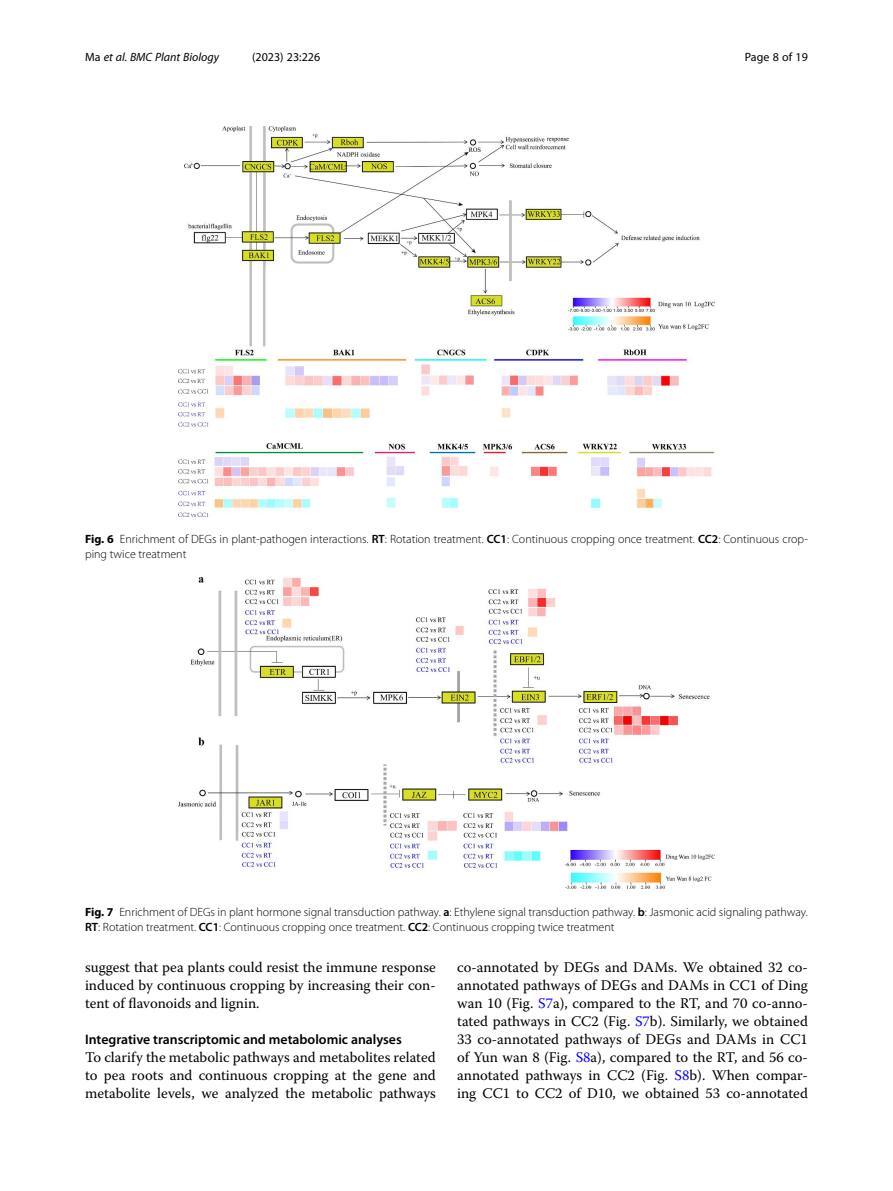
<style>
.page{position:relative;width:893px;height:1191px;background:#fff}
.page>*{position:absolute;margin:0;border:0;box-sizing:border-box;transform-origin:0 0}
.Body_Text{font:14.7px/18px "Warnock Pro";color:#000;text-align:justify}
.Body_Text_Indent{font:14.7px/18px "Warnock Pro";color:#000;text-align:justify}
.Head_2{font:600 13.8px "Myriad Pro";color:#000}
.Figure_Caption{font:300 12px/15px "Myriad Pro";color:#000}
.t1{font:italic 12px "Myriad Pro";color:#000}
.t2{font:12px "Myriad Pro";color:#000}
.s1{font-style:normal}
.s2{font-weight:700}
.s3{font-weight:600}
.s4{color:#00f}
</style>
<div class="page">
<img style="left:178px;top:577px;width:536px;height:311px">
<img style="left:178px;top:126px;width:536px;height:390px">
<p class="t1" style="left:85px;top:50px;width:136px"><span class="s1">Ma</span> et al. BMC Plant Biology</p>
<p class="t2" style="left:252px;top:50px;width:70px">(2023) 23:226</p>
<p class="t2" style="left:745px;top:50px;width:65px">Page 8 of 19</p>
<p class="Figure_Caption" style="left:85px;top:532px;width:724px"><span class="s2">Fig. 6</span> Enrichment of DEGs in plant-pathogen interactions. <span class="s3">RT</span>: Rotation treatment. <span class="s3">CC1</span>: Continuous cropping once treatment. <span class="s3">CC2</span>: Continuous crop&shy;ping twice treatment</p>
<p class="Figure_Caption" style="left:85px;top:904px;width:724px"><span class="s2">Fig. 7</span> Enrichment of DEGs in plant hormone signal transduction pathway. <span class="s3">a</span>: Ethylene signal transduction pathway. <span class="s3">b</span>: Jasmonic acid signaling pathway.<br><span class="s3">RT</span>: Rotation treatment. <span class="s3">CC1</span>: Continuous cropping once treatment. <span class="s3">CC2</span>: Continuous cropping twice treatment</p>
<p class="Body_Text_Indent" style="left:85px;top:958px;width:352px">suggest that pea plants could resist the immune response induced by continuous cropping by increasing their con&shy;tent of flavonoids and lignin.</p>
<p class="Head_2" style="left:85px;top:1031px;width:318px">Integrative transcriptomic and metabolomic analyses</p>
<p class="Body_Text" style="left:85px;top:1048px;width:352px">To clarify the metabolic pathways and metabolites related to pea roots and continuous cropping at the gene and metabolite levels, we analyzed the metabolic pathways</p>
<p class="Body_Text" style="left:457px;top:958px;width:352px">co-annotated by DEGs and DAMs. We obtained 32 co&shy;annotated pathways of DEGs and DAMs in CC1 of Ding wan 10 (Fig. <span class="s4">S7</span>a), compared to the RT, and 70 co-anno&shy;tated pathways in CC2 (Fig. <span class="s4">S7</span>b). Similarly, we obtained 33 co-annotated pathways of DEGs and DAMs in CC1 of Yun wan 8 (Fig. <span class="s4">S8</span>a), compared to the RT, and 56 co&shy;annotated pathways in CC2 (Fig. <span class="s4">S8</span>b). When compar&shy;ing CC1 to CC2 of D10, we obtained 53 co-annotated</p>
</div>
